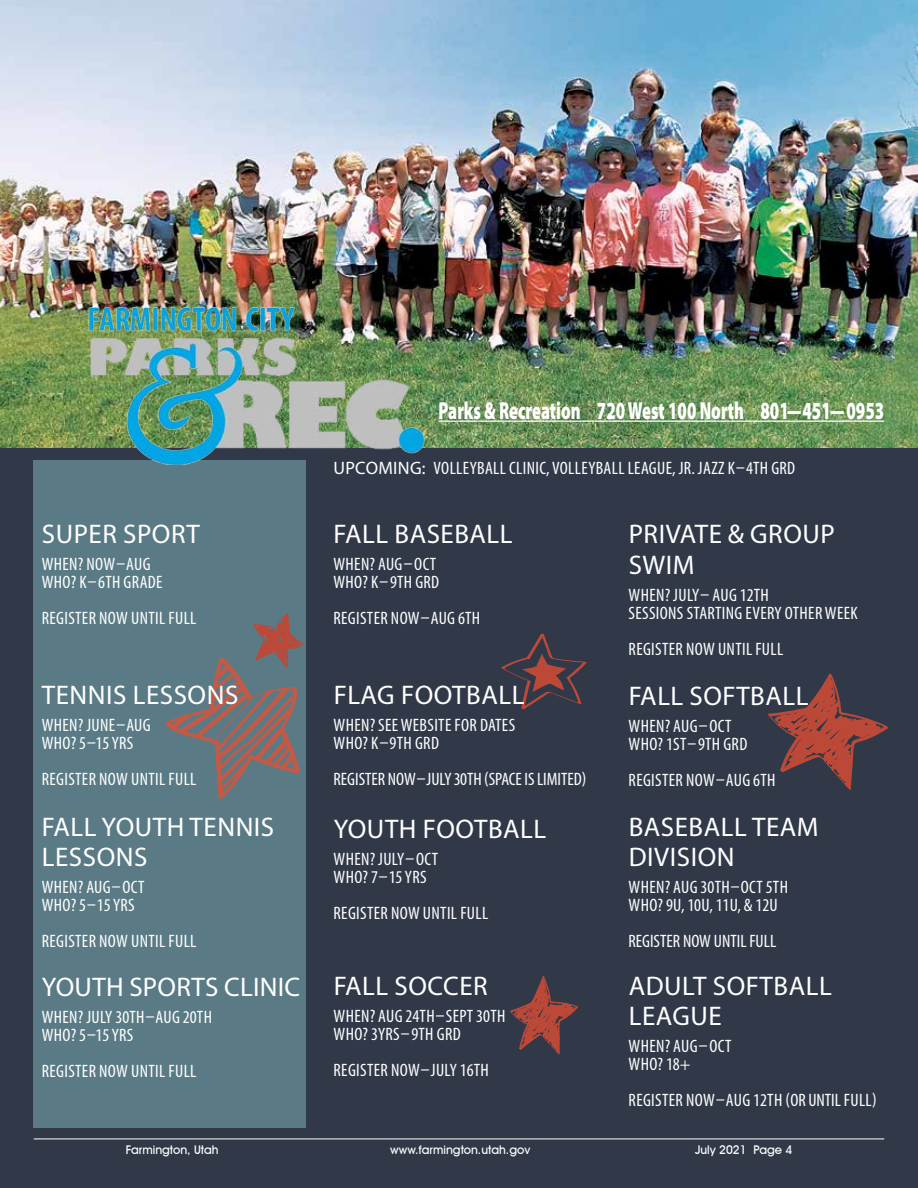
<style>
.page{position:relative;width:918px;height:1188px;background:#fff}
.page>*{position:absolute;margin:0;border:0;box-sizing:border-box;transform-origin:0 0}
.t1{font:27px/30px "Myriad Pro";letter-spacing:.02em;color:#fff}
.t2{font:900 24.75px "Myriad Pro";color:#fff;scale:.67 1}
.t3{font:condensed 18px/18px "Myriad Pro";letter-spacing:.02em;color:#fff}
.t4{font:condensed 18px "Myriad Pro";color:#fff}
.t5{font:500 12px "Avant Garde IT Cby BT";color:#fff}
.s1{font-stretch:normal}
</style>
<div class="page">
<div style="left:0;top:404px;width:918px;height:784px;background:#313949"></div>
<img style="left:0;top:0;width:918px;height:447px">
<hr style="left:34px;top:1139px;width:850px;height:1px;background:#fff">
<hr style="left:439px;top:421px;width:445px;height:1px;background:#fff">
<div style="left:33px;top:460px;width:272px;height:668px;background:#5a7b85"></div>
<svg style="left:501px;top:633px;width:86px;height:76px"></svg>
<svg style="left:767px;top:673px;width:121px;height:117px"></svg>
<svg style="left:165px;top:613px;width:139px;height:186px"></svg>
<svg style="left:510px;top:976px;width:68px;height:79px"></svg>
<img style="left:80px;top:297px;width:353px;height:167px">
<h2 class="t2" style="left:439px;top:396px;width:667px">Parks &amp; Recreation 720 West 100 North 801-451-0953</h2>
<h1 class="t1" style="left:42px;top:519px;width:160px">SUPER SPORT</h1>
<p class="t3" style="left:42px;top:555px;width:122px">WHEN? NOW-AUG<br>WHO? K-6TH GRADE</p>
<p class="t3" style="left:42px;top:609px;width:156px">REGISTER NOW UNTIL FULL</p>
<h1 class="t1" style="left:42px;top:680px;width:198px">TENNIS LESSONS</h1>
<p class="t3" style="left:42px;top:716px;width:110px">WHEN? JUNE-AUG<br>WHO? 5-15 YRS</p>
<p class="t3" style="left:42px;top:770px;width:156px">REGISTER NOW UNTIL FULL</p>
<h1 class="t1" style="left:42px;top:811px;width:234px">FALL YOUTH TENNIS<br>LESSONS</h1>
<p class="t3" style="left:42px;top:878px;width:104px">WHEN? AUG-OCT<br>WHO? 5-15 YRS</p>
<p class="t3" style="left:42px;top:932px;width:156px">REGISTER NOW UNTIL FULL</p>
<h1 class="t1" style="left:42px;top:971px;width:260px">YOUTH SPORTS CLINIC</h1>
<p class="t3" style="left:42px;top:1008px;width:172px">WHEN? JULY 30TH-AUG 20TH<br>WHO? 5-15 YRS</p>
<p class="t3" style="left:42px;top:1062px;width:156px">REGISTER NOW UNTIL FULL</p>
<p class="t3" style="left:333px;top:459px;width:463px"><span class="s1">UPCOMING:</span> VOLLEYBALL CLINIC, VOLLEYBALL LEAGUE, JR. JAZZ K-4TH GRD</p>
<h1 class="t1" style="left:334px;top:518px;width:181px">FALL BASEBALL</h1>
<p class="t3" style="left:333px;top:555px;width:107px">WHEN? AUG-OCT<br>WHO? K-9TH GRD</p>
<p class="t3" style="left:333px;top:609px;width:148px">REGISTER NOW-AUG 6TH</p>
<h1 class="t1" style="left:334px;top:680px;width:192px">FLAG FOOTBALL</h1>
<p class="t3" style="left:334px;top:716px;width:183px">WHEN? SEE WEBSITE FOR DATES<br>WHO? K-9TH GRD</p>
<p class="t4" style="left:334px;top:768px;width:254px">REGISTER NOW-JULY 30TH (SPACE IS LIMITED)</p>
<h1 class="t1" style="left:334px;top:813px;width:214px">YOUTH FOOTBALL</h1>
<p class="t3" style="left:334px;top:849px;width:106px">WHEN? JULY-OCT<br>WHO? 7-15 YRS</p>
<p class="t3" style="left:334px;top:903px;width:156px">REGISTER NOW UNTIL FULL</p>
<h1 class="t1" style="left:334px;top:970px;width:156px">FALL SOCCER</h1>
<p class="t3" style="left:334px;top:1006px;width:173px">WHEN? AUG 24TH-SEPT 30TH<br>WHO? 3YRS-9TH GRD</p>
<p class="t3" style="left:334px;top:1060px;width:157px">REGISTER NOW-JULY 16TH</p>
<h1 class="t1" style="left:629px;top:517px;width:208px;line-height:31.5px">PRIVATE &amp; GROUP<br>SWIM</h1>
<p class="t3" style="left:629px;top:586px;width:231px">WHEN? JULY-AUG 12TH<br>SESSIONS STARTING EVERY OTHER WEEK</p>
<p class="t3" style="left:629px;top:640px;width:156px">REGISTER NOW UNTIL FULL</p>
<h1 class="t1" style="left:629px;top:680px;width:181px">FALL SOFTBALL</h1>
<p class="t3" style="left:629px;top:717px;width:120px">WHEN? AUG-OCT<br>WHO? 1ST-9TH GRD</p>
<p class="t3" style="left:629px;top:771px;width:148px">REGISTER NOW-AUG 6TH</p>
<h1 class="t1" style="left:629px;top:812px;width:191px">BASEBALL TEAM<br>DIVISION</h1>
<p class="t3" style="left:629px;top:878px;width:161px">WHEN? AUG 30TH-OCT 5TH<br>WHO? 9U, 10U, 11U, &amp; 12U</p>
<p class="t4" style="left:628px;top:930px;width:149px">REGISTER NOW UNTIL FULL</p>
<h1 class="t1" style="left:629px;top:971px;width:205px">ADULT SOFTBALL<br>LEAGUE</h1>
<p class="t3" style="left:629px;top:1037px;width:104px">WHEN? AUG-OCT<br>WHO? 18+</p>
<p class="t3" style="left:629px;top:1091px;width:250px">REGISTER NOW-AUG 12TH (OR UNTIL FULL)</p>
<p class="t5" style="left:126px;top:1143px;width:94px">Farmington, Utah</p>
<p class="t5" style="left:390px;top:1143px;width:142px">www.farmington.utah.gov</p>
<p class="t5" style="left:695px;top:1143px;width:99px">July 2021 Page 4</p>
</div>
